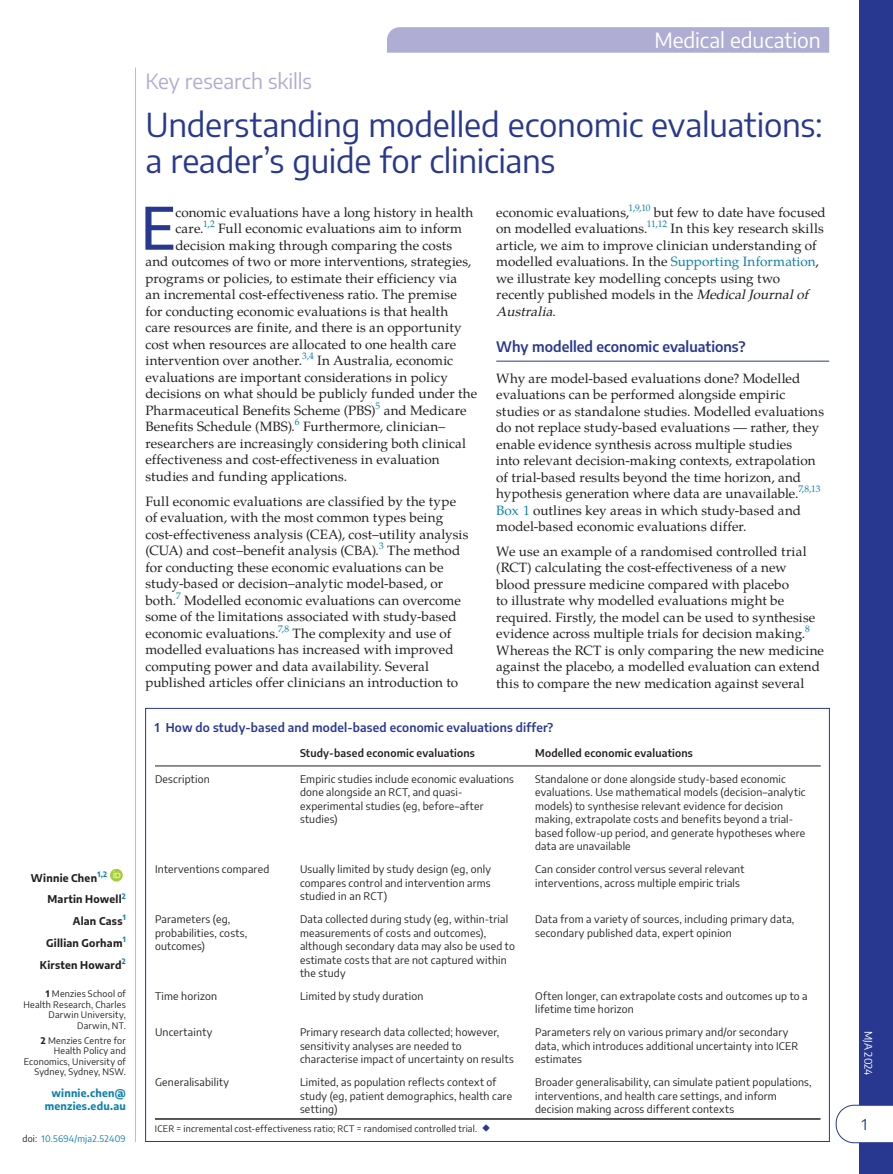
<style>
.page{position:relative;width:893px;height:1174px;background:#fff}
.page>*{position:absolute;margin:0;border:0;box-sizing:border-box;transform-origin:0 0}
.t1{font:500 58.05px "Encode Sans";color:#283890}
.t2{font:33px/36px "Encode Sans";letter-spacing:-.005em;color:#283890}
.t3{font:21px "Encode Sans";letter-spacing:-.005em;color:#afadd3}
.t4{font:21px "Encode Sans";letter-spacing:-.005em;color:#fff}
.t5{font:15px "Encode Sans";color:#283890}
.t6{font:600 14.25px "Encode Sans";color:#283890}
.t7{font:13.5px/16.5px "Te X Gyre Pagella";letter-spacing:.005em;color:#231f20}
.t8{font:600 12px "Encode Sans";letter-spacing:.015em;color:#283890}
.t9{font:10.5px/13.5px "Encode Sans";letter-spacing:.02em;color:#231f20}
.t10{font:700 10.5px "Encode Sans";letter-spacing:.02em;color:#231f20}
.t11{font:600 10.5px "Encode Sans";letter-spacing:.02em;color:#231f20}
.t12{font:700 10.5px/13.5px "Encode Sans";letter-spacing:.02em;color:#0d7fac;text-align:right}
.t13{font:10.5px "Encode Sans";letter-spacing:-.005em;color:#fff}
.t14{font:9px/10.5px "Encode Sans";letter-spacing:.025em;color:#231f20;text-align:right}
.t15{font:9px "Encode Sans";letter-spacing:.025em;color:#0d7fac}
.s1{font-weight:700}
.s2{color:#231f20}
.s3{color:#0d7fac}
.s4{font-style:italic}
.s5{font-family:"Arial Unicode MS";font-size:15.75px;color:#283890}
</style>
<div class="page">
<div style="left:859px;top:0;width:34px;height:1174px;background:#283890"></div>
<div style="left:836px;top:1105px;width:57px;height:37px;background:#fff"></div>
<svg style="left:387px;top:27px;width:442px;height:26px;background:#b0aed3"></svg>
<hr style="left:496px;top:361px;width:333px;height:1px;background:#283890">
<svg style="left:110px;top:868px;width:13px;height:13px"></svg>
<svg style="left:113px;top:871px;width:7px;height:7px"></svg>
<hr style="left:135px;top:68px;width:1px;height:1073px;background:#bcbdc0">
<hr style="left:155px;top:765px;width:136px;height:1px;background:#231f20">
<hr style="left:291px;top:765px;width:235px;height:1px;background:#231f20">
<hr style="left:526px;top:765px;width:295px;height:1px;background:#231f20">
<hr style="left:155px;top:1118px;width:136px;height:1px;background:#231f20">
<hr style="left:291px;top:1118px;width:235px;height:1px;background:#231f20">
<hr style="left:526px;top:1118px;width:295px;height:1px;background:#231f20">
<p class="t10" style="left:31px;top:869px;width:78px">Winnie Chen<sup>1,2</sup></p>
<p class="t10" style="left:48px;top:891px;width:80px">Martin Howell<sup>2</sup></p>
<p class="t10" style="left:73px;top:913px;width:54px">Alan Cass<sup>1</sup></p>
<p class="t10" style="left:46px;top:935px;width:81px">Gillian Gorham<sup>1</sup></p>
<p class="t10" style="left:40px;top:956px;width:87px">Kirsten Howard<sup>2</sup></p>
<p class="t14" style="left:24px;top:988px;width:104px"><span class="s1">1</span> Menzies School of<br>Health Research, Charles<br>Darwin University,<br>Darwin, NT.</p>
<p class="t14" style="left:24px;top:1034px;width:103px"><span class="s1">2</span> Menzies Centre for<br>Health Policy and<br>Economics, University of<br>Sydney, Sydney, NSW.</p>
<p class="t12" style="left:45px;top:1085px;width:83px">winnie.chen@ menzies.edu.au</p>
<p class="t15" style="left:22px;top:1132px;width:105px"><span class="s2">doi:</span> 10.5694/mja2.52409</p>
<h3 class="t4" style="left:654px;top:25px;width:168px">Medical education</h3>
<h3 class="t3" style="left:145px;top:67px;width:168px">Key research skills</h3>
<h2 class="t2" style="left:145px;top:105px;width:679px">Understanding modelled economic evaluations: a reader’s guide for clinicians</h2>
<h1 class="t1" style="left:141px;top:187px;width:36px">E</h1>
<p class="t7" style="left:175px;top:203px;width:299px">conomic evaluations have a long history in health</p>
<p class="t7" style="left:496px;top:203px;width:331px">economic evaluations,<sup>1,9,10</sup> but few to date have focused on modelled evaluations.<sup>11,12</sup> In this key research skills article, we aim to improve clinician understanding of modelled evaluations. In the <span class="s3">Supporting Information</span>, we illustrate key modelling concepts using two recently published models in the <span class="s4">MedicalJournalof Australia</span>.</p>
<p class="t6" style="left:496px;top:336px;width:251px">Why modelled economic evaluations?</p>
<p class="t7" style="left:496px;top:369px;width:329px">Why are model-based evaluations done? Modelled evaluations can be performed alongside empiric studies or as standalone studies. Modelled evaluations do not replace study-based evaluations — rather, they enable evidence synthesis across multiple studies<br>into relevant decision-making contexts, extrapolation of trial-based results beyond the time horizon, and hypothesis generation where data are unavailable.<sup>7,8,13<br></sup><span class="s3">Box 1</span> outlines key areas in which study-based and model-based economic evaluations differ.</p>
<p class="t7" style="left:496px;top:542px;width:329px">We use an example of a randomised controlled trial (RCT) calculating the cost-effectiveness of a new blood pressure medicine compared with placebo<br>to illustrate why modelled evaluations might be required. Firstly, the model can be used to synthesise evidence across multiple trials for decision making.<sup>8<br></sup>Whereas the RCT is only comparing the new medicine against the placebo, a modelled evaluation can extend this to compare the new medication against several</p>
<p class="t7" style="left:175px;top:219px;width:288px">care.<sup>1,2</sup> Full economic evaluations aim to inform</p>
<p class="t7" style="left:175px;top:236px;width:278px">decision making through comparing the costs</p>
<p class="t7" style="left:145px;top:252px;width:327px">and outcomes of two or more interventions, strategies,</p>
<p class="t7" style="left:145px;top:269px;width:313px">programs or policies, to estimate their efficiency via</p>
<p class="t7" style="left:145px;top:285px;width:313px">an incremental cost-effectiveness ratio. The premise</p>
<p class="t7" style="left:145px;top:302px;width:304px">for conducting economic evaluations is that health</p>
<p class="t7" style="left:145px;top:318px;width:318px">care resources are finite, and there is an opportunity</p>
<p class="t7" style="left:145px;top:335px;width:312px">cost when resources are allocated to one health care</p>
<p class="t7" style="left:145px;top:351px;width:309px">intervention over another.<sup>3,4</sup> In Australia, economic</p>
<p class="t7" style="left:145px;top:368px;width:304px">evaluations are important considerations in policy</p>
<p class="t7" style="left:145px;top:384px;width:333px">decisions on what should be publicly funded under the</p>
<p class="t7" style="left:145px;top:401px;width:323px">Pharmaceutical Benefits Scheme (PBS)<sup>5</sup> and Medicare</p>
<p class="t7" style="left:145px;top:417px;width:301px">Benefits Schedule (MBS).<sup>6</sup> Furthermore, clinician–</p>
<p class="t7" style="left:145px;top:434px;width:322px">researchers are increasingly considering both clinical</p>
<p class="t7" style="left:145px;top:450px;width:296px">effectiveness and cost-effectiveness in evaluation</p>
<p class="t7" style="left:145px;top:467px;width:203px">studies and funding applications.</p>
<p class="t7" style="left:145px;top:492px;width:324px">Full economic evaluations are classified by the type of evaluation, with the most common types being cost-effectiveness analysis (CEA), cost–utility analysis (CUA) and cost–benefit analysis (CBA).<sup>3</sup> The method for conducting these economic evaluations can be study-based or decision–analytic model-based, or both.<sup>7</sup> Modelled economic evaluations can overcome some of the limitations associated with study-based economic evaluations.<sup>7,8</sup> The complexity and use of modelled evaluations has increased with improved computing power and data availability. Several published articles offer clinicians an introduction to</p>
<p class="t8" style="left:155px;top:719px;width:400px">1 How do study-based and model-based economic evaluations differ?</p>
<p class="t11" style="left:300px;top:745px;width:176px">Study-based economic evaluations</p>
<p class="t11" style="left:535px;top:745px;width:159px">Modelled economic evaluations</p>
<p class="t9" style="left:155px;top:771px;width:56px">Description</p>
<p class="t9" style="left:300px;top:771px;width:216px">Empiric studies include economic evaluations done alongside an RCT, and quasi&shy;experimental studies (eg, before–after studies)</p>
<p class="t9" style="left:535px;top:771px;width:272px">Standalone or done alongside study-based economic evaluations. Use mathematical models (decision–analytic models) to synthesise relevant evidence for decision making, extrapolate costs and benefits beyond a trial&shy;based follow-up period, and generate hypotheses where data are unavailable</p>
<p class="t9" style="left:155px;top:862px;width:116px">Interventions compared</p>
<p class="t9" style="left:300px;top:862px;width:193px;text-align:justify">Usually limited by study design (eg, only compares control and intervention arms studied in an RCT)</p>
<p class="t9" style="left:535px;top:862px;width:211px">Can consider control versus several relevant interventions, across multiple empiric trials</p>
<p class="t9" style="left:155px;top:911px;width:94px">Parameters (eg, probabilities, costs, outcomes)</p>
<p class="t9" style="left:300px;top:911px;width:216px">Data collected during study (eg, within-trial measurements of costs and outcomes), although secondary data may also be used to estimate costs that are not captured within the study</p>
<p class="t9" style="left:535px;top:912px;width:261px">Data from a variety of sources, including primary data, secondary published data, expert opinion</p>
<p class="t9" style="left:155px;top:988px;width:64px">Time horizon</p>
<p class="t9" style="left:300px;top:988px;width:125px">Limited by study duration</p>
<p class="t9" style="left:535px;top:988px;width:274px">Often longer, can extrapolate costs and outcomes up to a lifetime time horizon</p>
<p class="t9" style="left:155px;top:1025px;width:59px">Uncertainty</p>
<p class="t9" style="left:300px;top:1025px;width:215px">Primary research data collected; however, sensitivity analyses are needed to characterise impact of uncertainty on results</p>
<p class="t9" style="left:535px;top:1025px;width:265px">Parameters rely on various primary and/or secondary data, which introduces additional uncertainty into ICER estimates</p>
<p class="t9" style="left:155px;top:1074px;width:76px">Generalisability</p>
<p class="t9" style="left:300px;top:1074px;width:214px">Limited, as population reflects context of study (eg, patient demographics, health care setting)</p>
<p class="t9" style="left:535px;top:1074px;width:278px">Broader generalisability, can simulate patient populations, interventions, and health care settings, and inform decision making across different contexts</p>
<p class="t14" style="left:155px;top:1123px;width:337px">ICER = incremental cost-effectiveness ratio; RCT = randomised controlled trial. <span class="s5">◆</span></p>
<p class="t13" style="left:876px;top:1031px;width:46px;rotate:90deg">MJA 2024</p>
<p class="t5" style="left:862px;top:1113px;width:7px">1</p>
</div>
